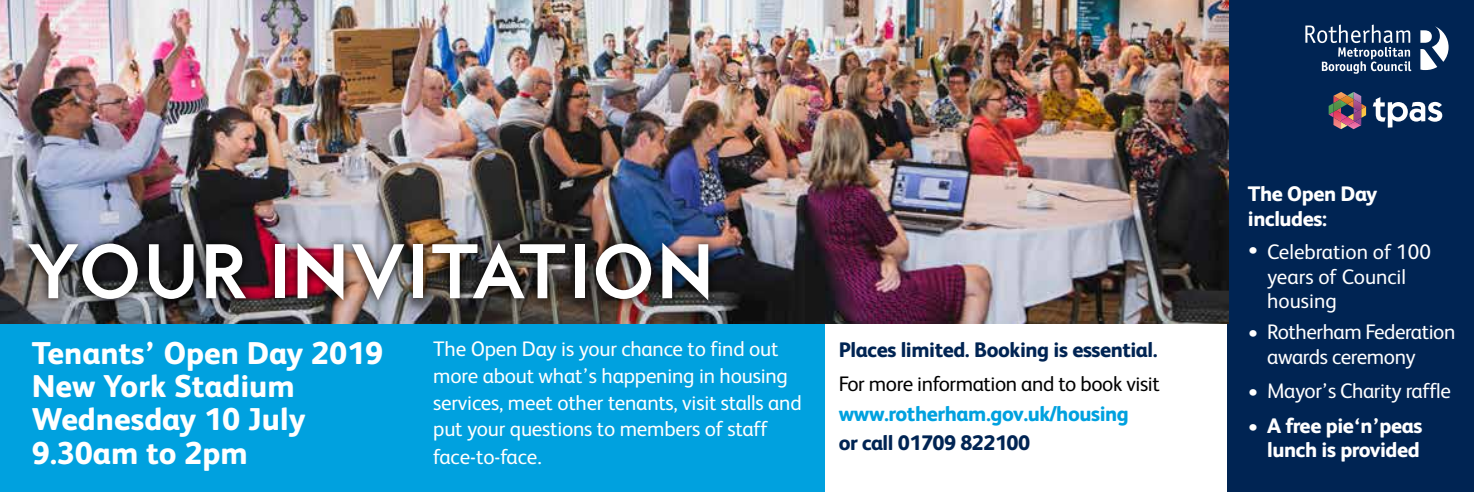
<style>
.page{position:relative;width:1474px;height:492px;background:#fff}
.page>*{position:absolute;margin:0;border:0;box-sizing:border-box;transform-origin:0 0}
.t1{font:700 70px "MB Empire";color:#fff}
.t2{font:800 31.5px/33.4px "FS Albert";color:#fff}
.t3{font:21px/26.9px "FS Albert";letter-spacing:-.01em;color:#fff}
.t4{font:800 21px "FS Albert";letter-spacing:-.02em;color:#002453}
.t5{font:800 21px/24.5px "FS Albert";letter-spacing:-.02em;color:#fff}
.t6{font:21px "FS Albert";letter-spacing:-.02em;color:#000}
.t7{font:800 21px "FS Albert";letter-spacing:-.02em;color:#00a1df}
.s1{font-weight:400}
</style>
<div class="page">
<div style="left:1227px;top:0;width:246px;height:491px;background:#002453"></div>
<div style="left:0;top:319px;width:824px;height:172px;background:#00a1df"></div>
<img style="left:0;top:0;width:1228px;height:323px">
<img style="left:19px;top:232px;width:700px;height:77px">
<svg style="left:1420px;top:26px;width:28px;height:44px"></svg>
<svg style="left:1305px;top:25px;width:106px;height:49px"></svg>
<svg style="left:1328px;top:92px;width:37px;height:37px"></svg>
<svg style="left:1372px;top:97px;width:70px;height:30px"></svg>
<h1 class="t1" style="left:26px;top:226px;width:690px">YOUR INVITATION</h1>
<h2 class="t2" style="left:32px;top:335px;width:353px">Tenants’ Open Day 2019<br>New York Stadium<br>Wednesday 10 July<br>9.30am to 2pm</h2>
<p class="t3" style="left:433px;top:335px;width:370px">The Open Day is your chance to find out more about what’s happening in housing services, meet other tenants, visit stalls and put your questions to members of staff face-to-face.</p>
<p class="t4" style="left:838px;top:336px;width:320px">Places limited. Booking is essential.</p>
<p class="t6" style="left:838px;top:371px;width:322px">For more information and to book visit</p>
<p class="t7" style="left:838px;top:400px;width:292px">www.rotherham.gov.uk/housing</p>
<p class="t4" style="left:838px;top:430px;width:193px">or call 01709 822100</p>
<p class="t5" style="left:1247px;top:181px;width:131px">The Open Day includes:</p>
<p class="t3" style="left:1267px;top:239px;width:165px;line-height:24.5px;text-indent:-19px">• Celebration of 100 years of Council housing</p>
<p class="t3" style="left:1267px;top:319px;width:190px;line-height:24.5px;text-indent:-19px">• Rotherham Federation awards ceremony</p>
<p class="t3" style="left:1247px;top:377px;width:204px">• Mayor’s Charity raffle</p>
<p class="t5" style="left:1247px;top:412px;width:176px;text-align:right"><span class="s1">•</span> A free pie‘n’peas lunch is provided</p>
</div>
